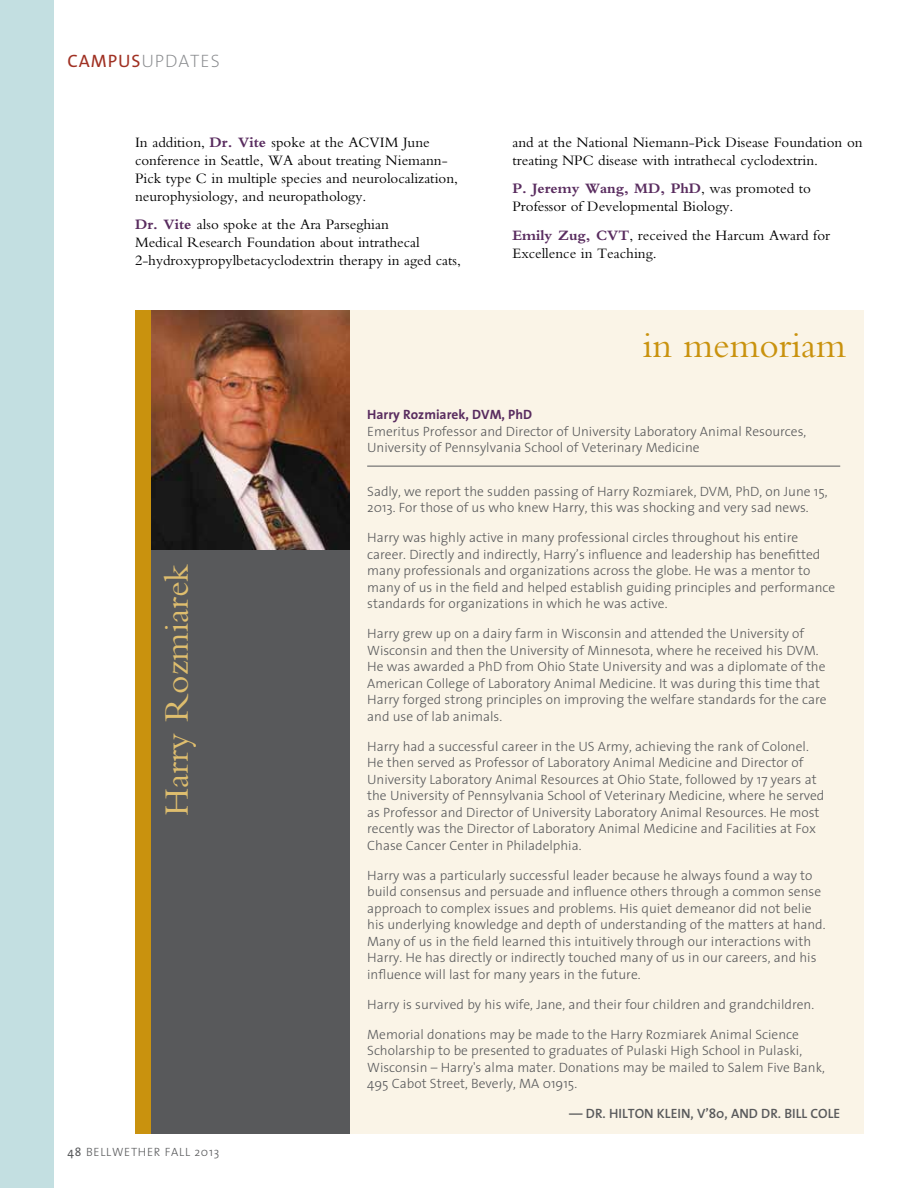
<style>
.page{position:relative;width:918px;height:1188px;background:#fff}
.page>*{position:absolute;margin:0;border:0;box-sizing:border-box;transform-origin:0 0}
.t1{font:37.5px "Bembo";color:#c9920e}
.t2{font:35.55px "Bembo";color:#dfbe6e}
.t3{font:200 18px "The Sans";letter-spacing:.05em;color:#888a8d}
.t4{font:15px/18px "Bembo";color:#000}
.t5{font:300 13.5px/16.5px "The Sans";color:#58595b}
.t6{font:600 13.5px "The Sans";color:#58595b}
.t7{font:300 12px "The Sans";letter-spacing:.06em;color:#58595b}
.s1{font-weight:400;color:#a03123}
.s2{font-weight:700;color:#592c5f}
.s3{font-weight:400}
</style>
<div class="page">
<div style="left:0;top:0;width:54px;height:1188px;background:#c3dfe1"></div>
<div style="left:135px;top:310px;width:729px;height:824px;background:#faf4e7"></div>
<div style="left:135px;top:310px;width:215px;height:824px;background:#58595b"></div>
<img style="left:151px;top:310px;width:199px;height:239px">
<div style="left:135px;top:310px;width:16px;height:824px;background:#c9920e"></div>
<hr style="left:367px;top:466px;width:473px;height:1px;background:#58595b">
<p class="t3" style="left:68px;top:46px;width:154px"><span class="s1">CAMPUS</span>UPDATES</p>
<p class="t4" style="left:135px;top:133px;width:325px">In addition, <span class="s2">Dr. Vite</span> spoke at the ACVIM June conference in Seattle, WA about treating Niemann-Pick type C in multiple species and neurolocalization, neurophysiology, and neuropathology.</p>
<p class="t4" style="left:135px;top:215px;width:327px"><span class="s2">Dr. Vite</span> also spoke at the Ara Parseghian<br>Medical Research Foundation about intrathecal<br>2-hydroxypropylbetacyclodextrin therapy in aged cats,</p>
<p class="t4" style="left:512px;top:133px;width:352px">and at the National Niemann-Pick Disease Foundation on treating NPC disease with intrathecal cyclodextrin.</p>
<p class="t4" style="left:512px;top:179px;width:300px"><span class="s2">P. Jeremy Wang, MD, PhD</span>, was promoted to<br>Professor of Developmental Biology.</p>
<p class="t4" style="left:512px;top:226px;width:319px"><span class="s2">Emily Zug, CVT</span>, received the Harcum Award for<br>Excellence in Teaching.</p>
<p class="t1" style="left:643px;top:324px;width:204px">in memoriam</p>
<p class="t2" style="left:156px;top:816px;width:254px;rotate:-90deg">Harry Rozmiarek</p>
<p class="t7" style="left:68px;top:1142px;width:153px"><span class="s3">48</span> BELLWETHER FALL 2013</p>
<p class="t5" style="left:367px;top:406px;width:441px"><span class="s2">Harry Rozmiarek, DVM, PhD<br></span>Emeritus Professor and Director of University Laboratory Animal Resources,<br>University of Pennsylvania School of Veterinary Medicine</p>
<p class="t5" style="left:367px;top:483px;width:462px">Sadly, we report the sudden passing of Harry Rozmiarek, DVM, PhD, on June 15,<br>2013. For those of us who knew Harry, this was shocking and very sad news.</p>
<p class="t5" style="left:367px;top:529px;width:470px">Harry was highly active in many professional circles throughout his entire career. Directly and indirectly, Harry’s influence and leadership has benefitted many professionals and organizations across the globe. He was a mentor to many of us in the field and helped establish guiding principles and performance standards for organizations in which he was active.</p>
<p class="t5" style="left:367px;top:625px;width:461px">Harry grew up on a dairy farm in Wisconsin and attended the University of Wisconsin and then the University of Minnesota, where he received his DVM.<br>He was awarded a PhD from Ohio State University and was a diplomate of the American College of Laboratory Animal Medicine. It was during this time that Harry forged strong principles on improving the welfare standards for the care and use of lab animals.</p>
<p class="t5" style="left:367px;top:738px;width:459px">Harry had a successful career in the US Army, achieving the rank of Colonel.<br>He then served as Professor of Laboratory Animal Medicine and Director of University Laboratory Animal Resources at Ohio State, followed by 17 years at the University of Pennsylvania School of Veterinary Medicine, where he served as Professor and Director of University Laboratory Animal Resources. He most recently was the Director of Laboratory Animal Medicine and Facilities at Fox Chase Cancer Center in Philadelphia.</p>
<p class="t5" style="left:367px;top:867px;width:460px">Harry was a particularly successful leader because he always found a way to build consensus and persuade and influence others through a common sense approach to complex issues and problems. His quiet demeanor did not belie his underlying knowledge and depth of understanding of the matters at hand.<br>Many of us in the field learned this intuitively through our interactions with Harry. He has directly or indirectly touched many of us in our careers, and his influence will last for many years in the future.</p>
<p class="t5" style="left:367px;top:996px;width:448px">Harry is survived by his wife, Jane, and their four children and grandchildren.</p>
<p class="t5" style="left:367px;top:1026px;width:459px">Memorial donations may be made to the Harry Rozmiarek Animal Science Scholarship to be presented to graduates of Pulaski High School in Pulaski, Wisconsin – Harry's alma mater. Donations may be mailed to Salem Five Bank, 495 Cabot Street, Beverly, MA 01915.</p>
<p class="t6" style="left:569px;top:1102px;width:273px">— DR. HILTON KLEIN, V’80, AND DR. BILL COLE</p>
</div>
